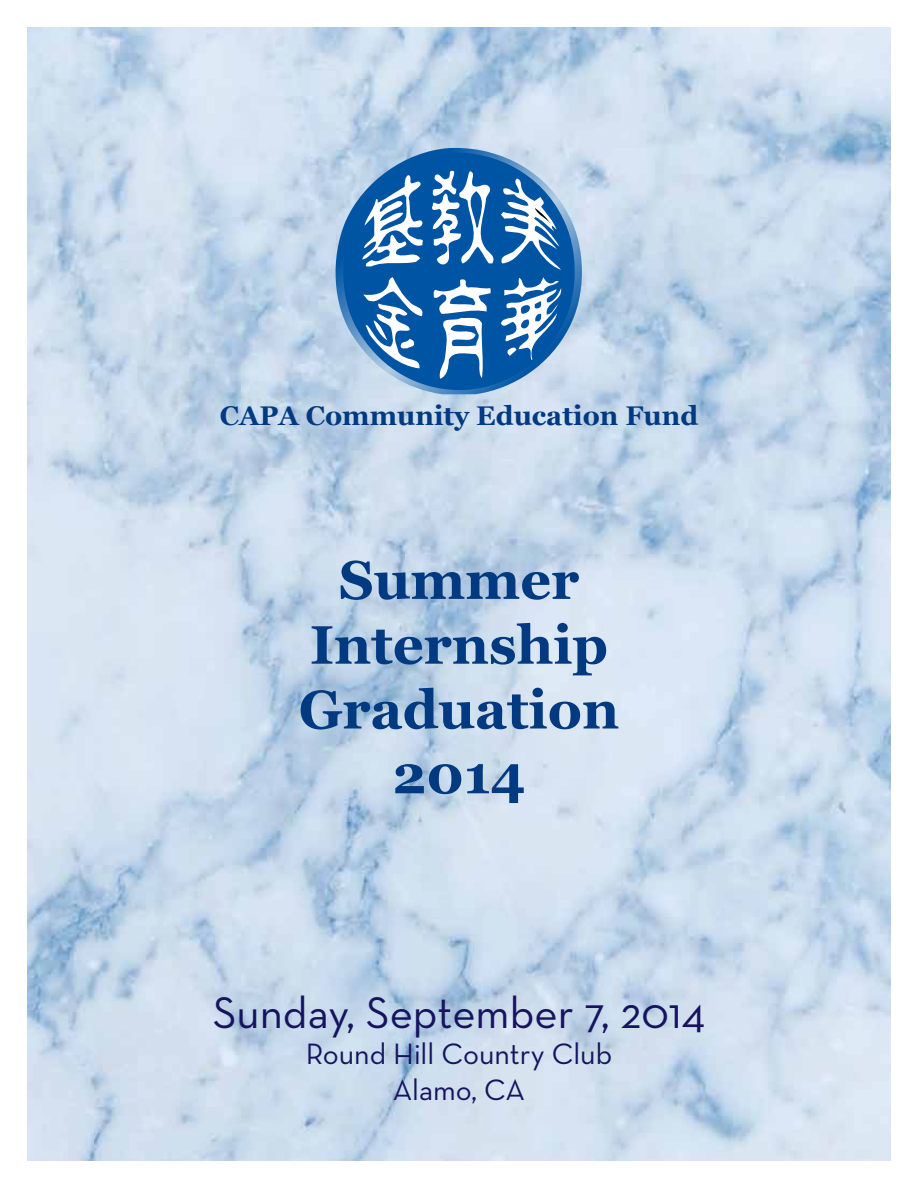
<style>
.page{position:relative;width:918px;height:1188px;background:#fff}
.page>*{position:absolute;margin:0;border:0;box-sizing:border-box;transform-origin:0 0}
.t1{font:700 54px/64.8px "Georgia";color:#013a81;text-align:center}
.t2{font:45px "Neutra Text";color:#16145f}
.t3{font:30px/36px "Neutra Text";color:#16145f;text-align:center}
.t4{font:700 27px "Georgia";color:#013a81}
</style>
<div class="page">
<img style="left:27px;top:27px;width:864px;height:1134px">
<svg style="left:330px;top:148px;width:252px;height:246px;background:#b2cae3"></svg>
<svg style="left:339px;top:150px;width:240px;height:240px;background:#5990c4"></svg>
<svg style="left:362px;top:175px;width:62px;height:91px"></svg>
<svg style="left:431px;top:169px;width:130px;height:101px"></svg>
<svg style="left:432px;top:279px;width:59px;height:100px"></svg>
<svg style="left:363px;top:277px;width:62px;height:91px"></svg>
<svg style="left:501px;top:277px;width:61px;height:83px"></svg>
<p class="t4" style="left:220px;top:399px;width:480px">CAPA Community Education Fund</p>
<p class="t1" style="left:299px;top:548px;width:322px">Summer<br>Internship<br>Graduation<br>2014</p>
<p class="t2" style="left:213px;top:985px;width:494px">Sunday, September 7, 2014</p>
<p class="t3" style="left:306px;top:1035px;width:308px">Round Hill Country Club<br>Alamo, CA</p>
</div>
